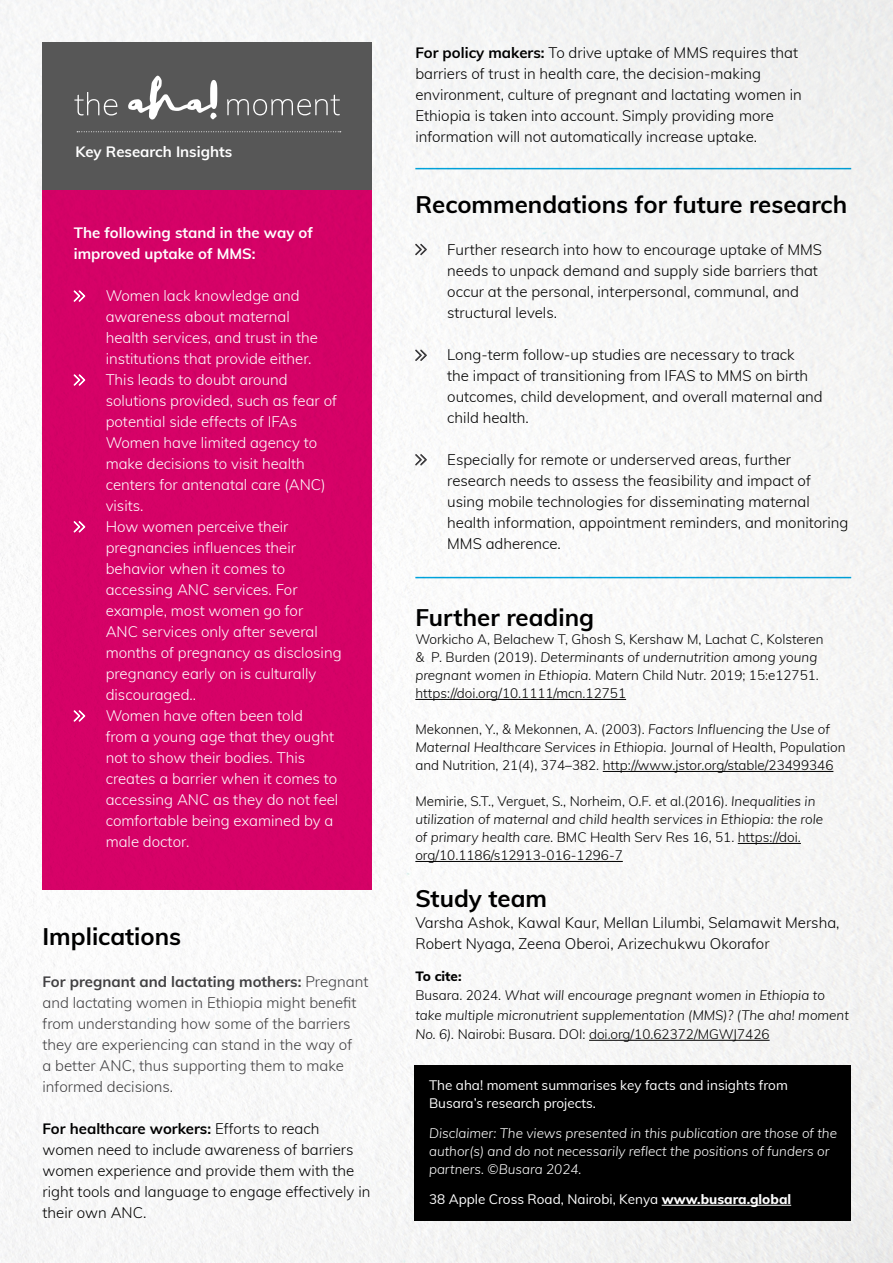
<style>
.page{position:relative;width:893px;height:1263px;background:#fff}
.page>*{position:absolute;margin:0;border:0;box-sizing:border-box;transform-origin:0 0}
.t1{font:700 24px "Muli";color:#000}
.t2{font:300 15px/21px "Muli";color:#000}
.t3{font:300 15px/21px "Muli";color:#fff}
.t4{font:300 15px/21px "Muli";color:#414042}
.t5{font:700 15px/21px "Muli";color:#fff}
.t6{font:300 13.5px/18px "Muli";color:#000}
.t7{font:italic 300 13.5px/19.5px "Muli";color:#000}
.t8{font:italic 300 13.5px/18px "Muli";color:#fff}
.t9{font:13.5px/18px "Muli";color:#fff}
.s1{font-weight:700}
.s2{font-style:italic}
.s3{font-weight:800;font-style:normal}
.s4{font-style:normal}
.s5{font-weight:800}
</style>
<div class="page">
<img style="left:0;top:0;width:893px;height:1263px">
<div style="left:414px;top:1065px;width:436px;height:155px;background:#000"></div>
<div style="left:43px;top:190px;width:329px;height:699px;background:#d90369"></div>
<hr style="left:662px;top:1205px;width:129px;height:1px;background:#fff">
<svg style="left:73px;top:290px;width:13px;height:12px"></svg>
<svg style="left:73px;top:374px;width:13px;height:12px"></svg>
<svg style="left:73px;top:521px;width:13px;height:12px"></svg>
<svg style="left:73px;top:710px;width:13px;height:12px"></svg>
<div style="left:43px;top:43px;width:329px;height:147px;background:#575757"></div>
<svg style="left:128px;top:76px;width:89px;height:43px"></svg>
<svg style="left:74px;top:92px;width:43px;height:24px"></svg>
<svg style="left:77px;top:131px;width:264px;height:1px"></svg>
<svg style="left:227px;top:95px;width:113px;height:20px"></svg>
<hr style="left:415px;top:577px;width:436px;height:1px;background:#00a6e0">
<hr style="left:415px;top:168px;width:436px;height:1px;background:#00a6e0">
<svg style="left:415px;top:243px;width:12px;height:13px"></svg>
<svg style="left:415px;top:349px;width:12px;height:13px"></svg>
<svg style="left:415px;top:453px;width:12px;height:13px"></svg>
<hr style="left:415px;top:699px;width:211px;height:1px;background:#000">
<hr style="left:603px;top:771px;width:230px;height:1px;background:#000">
<hr style="left:738px;top:843px;width:63px;height:1px;background:#000">
<hr style="left:415px;top:861px;width:208px;height:1px;background:#000">
<hr style="left:589px;top:1040px;width:181px;height:1px;background:#000">
<p class="t5" style="left:76px;top:140px;width:158px">Key Research Insights</p>
<p class="t5" style="left:74px;top:222px;width:241px">The following stand in the way of improved uptake of MMS:</p>
<p class="t3" style="left:106px;top:285px;width:237px">Women lack knowledge and awareness about maternal<br>health services, and trust in the institutions that provide either.<br>This leads to doubt around solutions provided, such as fear of potential side effects of IFAs<br>Women have limited agency to make decisions to visit health centers for antenatal care (ANC) visits.<br>How women perceive their pregnancies influences their behavior when it comes to accessing ANC services. For example, most women go for<br>ANC services only after several months of pregnancy as disclosing pregnancy early on is culturally discouraged..<br>Women have often been told<br>from a young age that they ought not to show their bodies. This creates a barrier when it comes to accessing ANC as they do not feel comfortable being examined by a male doctor.</p>
<h1 class="t1" style="left:43px;top:919px;width:140px">Implications</h1>
<p class="t4" style="left:43px;top:971px;width:327px"><span class="s1">For pregnant and lactating mothers:</span> Pregnant and lactating women in Ethiopia might benefit from understanding how some of the barriers they are experiencing can stand in the way of<br>a better ANC, thus supporting them to make informed decisions.</p>
<p class="t2" style="left:43px;top:1118px;width:329px"><span class="s1">For healthcare workers:</span> Efforts to reach women need to include awareness of barriers women experience and provide them with the right tools and language to engage effectively in their own ANC.</p>
<p class="t2" style="left:415px;top:41px;width:388px"><span class="s1">For policy makers:</span> To drive uptake of MMS requires that barriers of trust in health care, the decision-making environment, culture of pregnant and lactating women in Ethiopia is taken into account. Simply providing more information will not automatically increase uptake.</p>
<h1 class="t1" style="left:415px;top:187px;width:433px">Recommendations for future research</h1>
<p class="t2" style="left:447px;top:238px;width:376px">Further research into how to encourage uptake of MMS needs to unpack demand and supply side barriers that occur at the personal, interpersonal, communal, and structural levels.</p>
<p class="t2" style="left:447px;top:343px;width:377px">Long-term follow-up studies are necessary to track<br>the impact of transitioning from IFAS to MMS on birth outcomes, child development, and overall maternal and child health.</p>
<p class="t2" style="left:447px;top:448px;width:403px">Especially for remote or underserved areas, further research needs to assess the feasibility and impact of using mobile technologies for disseminating maternal health information, appointment reminders, and monitoring MMS adherence.</p>
<h1 class="t1" style="left:415px;top:600px;width:180px">Further reading</h1>
<p class="t6" style="left:415px;top:630px;width:410px">Workicho A, Belachew T, Ghosh S, Kershaw M, Lachat C, Kolsteren &amp; P. Burden (2019). <span class="s2">Determinants of undernutrition among young pregnant women in Ethiopia.</span> Matern Child Nutr. 2019; 15:e12751. https://doi.org/10.1111/mcn.12751</p>
<p class="t6" style="left:415px;top:720px;width:432px">Mekonnen, Y., &amp; Mekonnen, A. (2003). <span class="s2">Factors Influencing the Use of<br>Maternal Healthcare Services in Ethiopia.</span> Journal of Health, Population and Nutrition, 21(4), 374–382. http://www.jstor.org/stable/23499346</p>
<p class="t6" style="left:415px;top:792px;width:409px">Memirie, S.T., Verguet, S., Norheim, O.F. et al.(2016). <span class="s2">Inequalities in utilization of maternal and child health services in Ethiopia: the role of primary health care.</span> BMC Health Serv Res 16, 51. https://doi. org/10.1186/s12913-016-1296-7</p>
<h1 class="t1" style="left:415px;top:881px;width:133px">Study team</h1>
<p class="t2" style="left:415px;top:912px;width:426px">Varsha Ashok, Kawal Kaur, Mellan Lilumbi, Selamawit Mersha,<br>Robert Nyaga, Zeena Oberoi, Arizechukwu Okorafor</p>
<p class="t7" style="left:415px;top:965px;width:435px"><span class="s3">To cite:<br></span><span class="s4">Busara. 2024.</span> What will encourage pregnant women in Ethiopia to take multiple micronutrient supplementation (MMS)? (The aha! moment No. 6). <span class="s4">Nairobi: Busara. DOI: doi.org/10.62372/MGWJ7426</span></p>
<p class="t9" style="left:429px;top:1076px;width:360px">The aha! moment summarises key facts and insights from<br>Busara’s research projects.</p>
<p class="t8" style="left:429px;top:1124px;width:410px">Disclaimer: The views presented in this publication are those of the author(s) and do not necessarily reflect the positions of funders or partners. ©Busara 2024.</p>
<p class="t9" style="left:429px;top:1190px;width:364px">38 Apple Cross Road, Nairobi, Kenya <span class="s5">www.busara.global</span></p>
</div>
